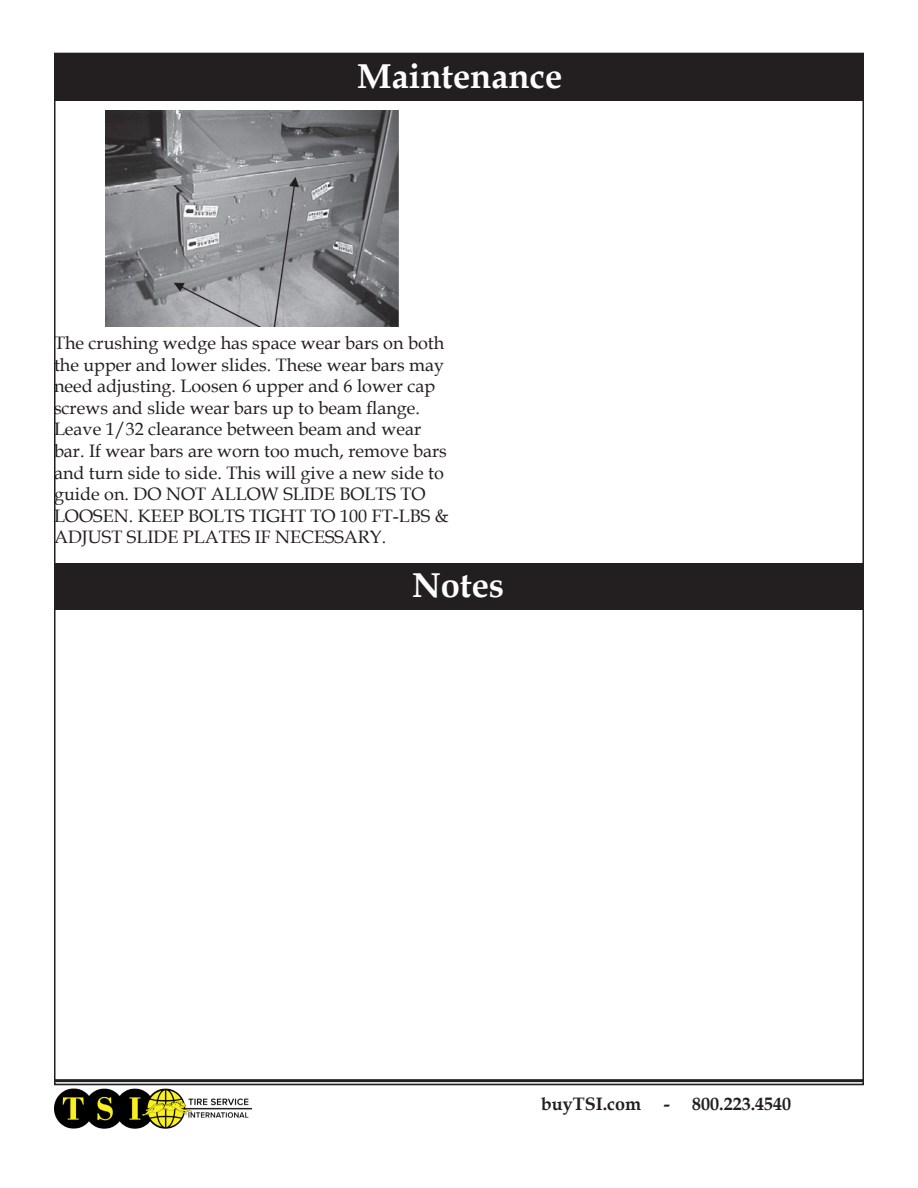
<style>
.page{position:relative;width:918px;height:1188px;background:#fff}
.page>*{position:absolute;margin:0;border:0;box-sizing:border-box;transform-origin:0 0}
.t1{font:700 34.5px "Book Antiqua";color:#fff}
.t2{font:18px/21.6px "Book Antiqua";color:#231f20}
.t3{font:700 18px "Book Antiqua";color:#231f20}
</style>
<div class="page">
<hr style="left:54px;top:1079px;width:810px;height:3px;background:#231f20">
<img style="left:54px;top:1085px;width:198px;height:44px">
<div style="left:56px;top:54px;width:808px;height:46px;background:#231f20"></div>
<img style="left:105px;top:110px;width:294px;height:216px">
<div style="left:54px;top:563px;width:808px;height:46px;background:#231f20"></div>
<p class="t1" style="left:357px;top:53px;width:207px">Maintenance</p>
<p class="t2" style="left:54px;top:332px;width:396px">The crushing wedge has space wear bars on both the upper and lower slides. These wear bars may need adjusting. Loosen 6 upper and 6 lower cap screws and slide wear bars up to beam flange.<br>Leave 1/32 clearance between beam and wear bar. If wear bars are worn too much, remove bars and turn side to side. This will give a new side to guide on. DO NOT ALLOW SLIDE BOLTS TO LOOSEN. KEEP BOLTS TIGHT TO 100 FT-LBS &amp; ADJUST SLIDE PLATES IF NECESSARY.</p>
<p class="t1" style="left:412px;top:562px;width:93px">Notes</p>
<p class="t3" style="left:541px;top:1092px;width:131px">buyTSI.com -</p>
<p class="t3" style="left:692px;top:1092px;width:100px">800.223.4540</p>
</div>
